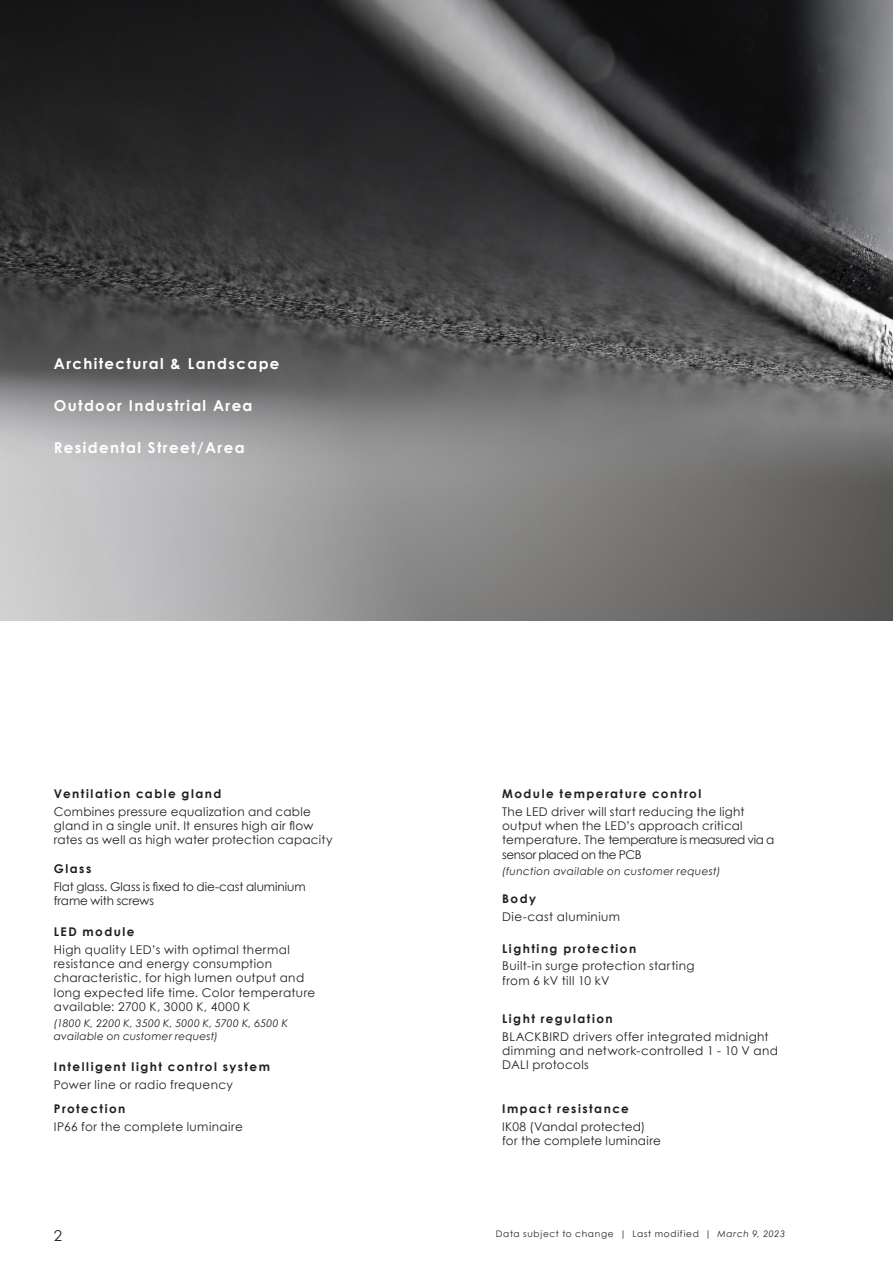
<style>
.page{position:relative;width:893px;height:1263px;background:#fff}
.page>*{position:absolute;margin:0;border:0;box-sizing:border-box;transform-origin:0 0}
.t1{font:700 15px "Century Gothic";letter-spacing:.09em;color:#fff}
.t2{font:15px "Century Gothic";color:#231f20}
.t3{font:12px/14.4px "Century Gothic";letter-spacing:.025em;color:#231f20}
.t4{font:700 12px "Century Gothic";letter-spacing:.125em;color:#231f20}
.t5{font:12px/14.4px "Century Gothic";letter-spacing:-.005em;color:#231f20}
.t6{font:italic 10.5px "Century Gothic";letter-spacing:.03em;color:#231f20}
.t7{font:9px "Century Gothic";letter-spacing:.08em;color:#231f20}
.s1{font-style:italic}
</style>
<div class="page">
<img style="left:0;top:0;width:893px;height:621px">
<p class="t1" style="left:54px;top:352px;width:227px">Architectural &amp; Landscape</p>
<p class="t1" style="left:54px;top:394px;width:200px">Outdoor Industrial Area</p>
<p class="t1" style="left:54px;top:436px;width:192px">Residental Street/Area</p>
<p class="t4" style="left:54px;top:784px;width:169px">Ventilation cable gland</p>
<p class="t3" style="left:54px;top:804px;width:280px">Combines pressure equalization and cable gland in a single unit. It ensures high air flow rates as well as high water protection capacity</p>
<p class="t4" style="left:54px;top:859px;width:39px">Glass</p>
<p class="t5" style="left:54px;top:879px;width:253px">Flat glass. Glass is fixed to die-cast aluminium frame with screws</p>
<p class="t4" style="left:54px;top:922px;width:82px">LED module</p>
<p class="t3" style="left:54px;top:942px;width:263px">High quality LED’s with optimal thermal resistance and energy consumption characteristic, for high lumen output and long expected life time. Color temperature available: 2700 K, 3000 K, 4000 K</p>
<p class="t6" style="left:54px;top:1016px;width:236px">(1800 K, 2200 K, 3500 K, 5000 K, 5700 K, 6500 K</p>
<p class="t6" style="left:54px;top:1028px;width:166px">available on customer request)</p>
<p class="t4" style="left:54px;top:1057px;width:218px">Intelligent light control system</p>
<p class="t3" style="left:54px;top:1077px;width:181px">Power line or radio frequency</p>
<p class="t4" style="left:54px;top:1099px;width:73px">Protection</p>
<p class="t3" style="left:54px;top:1119px;width:190px">IP66 for the complete luminaire</p>
<p class="t4" style="left:502px;top:784px;width:201px">Module temperature control</p>
<p class="t3" style="left:502px;top:804px;width:274px">The LED driver will start reducing the light output when the LED’s approach critical temperature. The temperature is measured via a sensor placed on the PCB</p>
<p class="t6" style="left:502px;top:864px;width:220px">(function available on customer request)</p>
<p class="t4" style="left:502px;top:889px;width:35px">Body</p>
<p class="t3" style="left:502px;top:909px;width:119px">Die-cast aluminium</p>
<p class="t4" style="left:502px;top:939px;width:136px">Lighting protection</p>
<p class="t3" style="left:502px;top:958px;width:194px">Built-in surge protection starting</p>
<p class="t3" style="left:502px;top:973px;width:109px">from 6 kV till 10 kV</p>
<p class="t4" style="left:502px;top:1009px;width:112px">Light regulation</p>
<p class="t3" style="left:502px;top:1029px;width:277px">BLACKBIRD drivers offer integrated midnight dimming and network-controlled 1 - 10 V and<br>DALI protocols</p>
<p class="t4" style="left:502px;top:1099px;width:128px">Impact resistance</p>
<p class="t3" style="left:502px;top:1119px;width:145px">IK08 (Vandal protected)</p>
<p class="t3" style="left:502px;top:1133px;width:160px">for the complete luminaire</p>
<p class="t2" style="left:54px;top:1225px;width:10px">2</p>
<p class="t7" style="left:496px;top:1227px;width:291px">Data subject to change | Last modified | <span class="s1">March 9, 2023</span></p>
</div>
